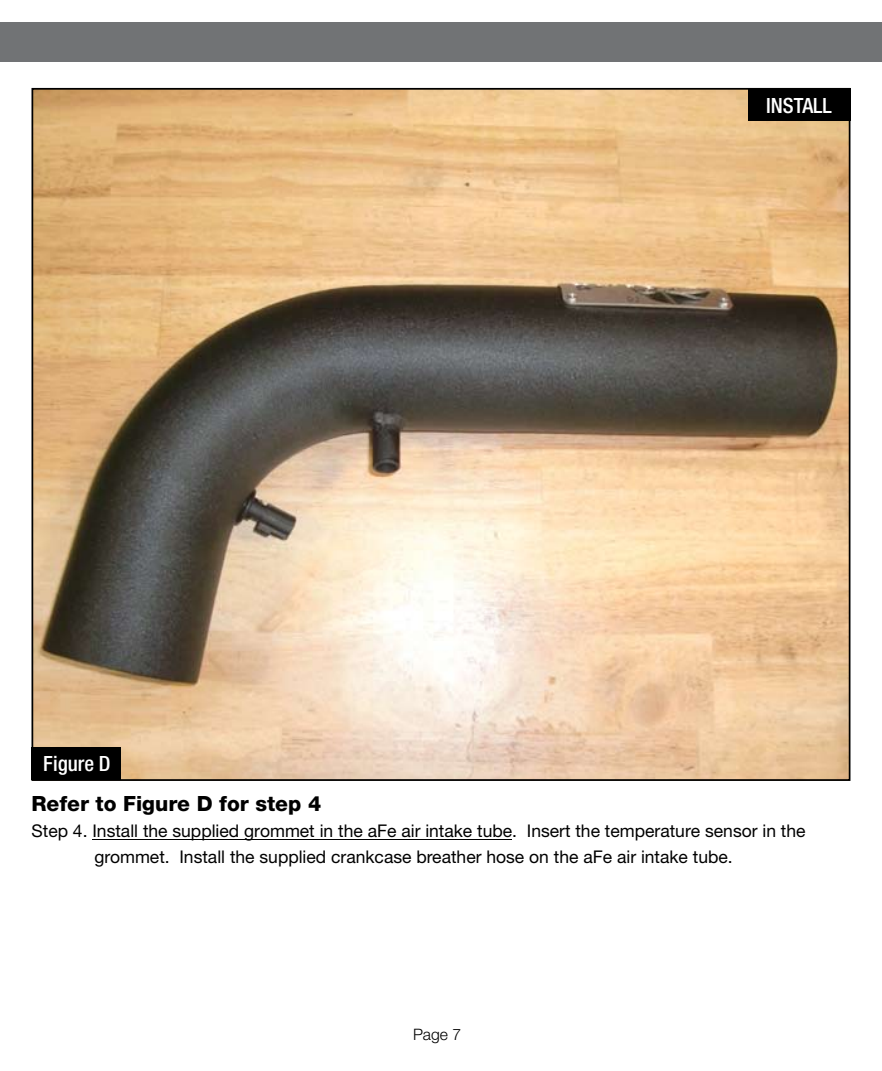
<style>
.page{position:relative;width:882px;height:1071px;background:#fff}
.page>*{position:absolute;margin:0;border:0;box-sizing:border-box;transform-origin:0 0}
.t1{font:800 21px "Helvetica Neue";color:#000}
.t2{font:500 condensed 21px "Helvetica Neue";color:#fff}
.t3{font:17.5px/26.2px "Helvetica Neue";color:#000;text-align:center}
.t4{font:300 15.75px "Helvetica Neue";color:#000}
</style>
<div class="page">
<div style="left:0;top:23px;width:882px;height:39px;background:#717375"></div>
<hr style="left:92px;top:839px;width:420px;height:1px;background:#000">
<img style="left:35px;top:91px;width:812px;height:687px">
<div style="left:32px;top:747px;width:89px;height:33px;background:#000"></div>
<div style="left:748px;top:88px;width:102px;height:33px;background:#000"></div>
<p class="t2" style="left:43px;top:751px;width:69px">Figure D</p>
<p class="t2" style="left:766px;top:93px;width:67px">INSTALL</p>
<p class="t1" style="left:32px;top:791px;width:291px">Refer to Figure D for step 4</p>
<p class="t3" style="left:32px;top:818px;width:776px">Step 4. Install the supplied grommet in the aFe air intake tube. Insert the temperature sensor in the grommet. Install the supplied crankcase breather hose on the aFe air intake tube.</p>
<p class="t4" style="left:413px;top:1024px;width:50px">Page 7</p>
</div>
